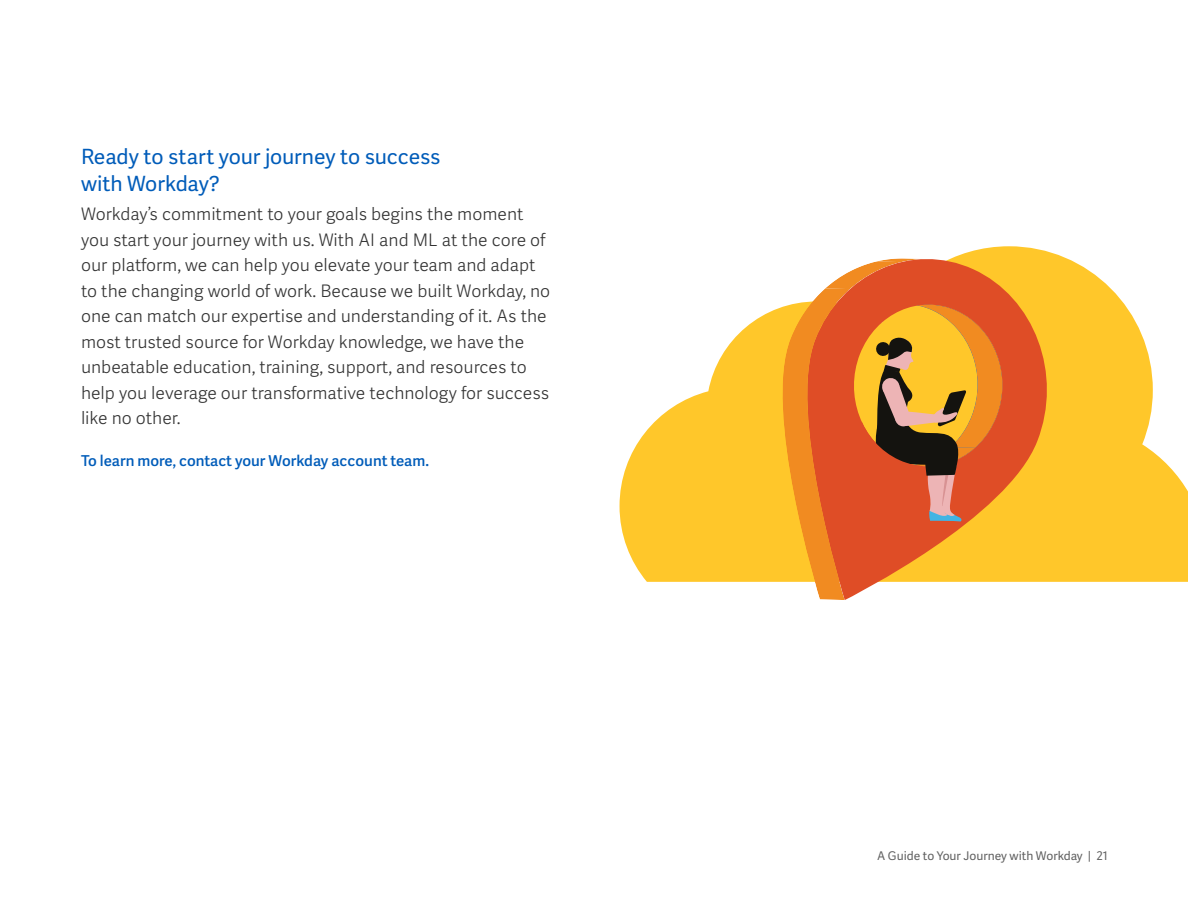
<style>
.page{position:relative;width:1188px;height:918px;background:#fff}
.page>*{position:absolute;margin:0;border:0;box-sizing:border-box;transform-origin:0 0}
.Heading_1{font:21px/27px "Workday Adelle Sans";letter-spacing:-.005em;color:#005cb9}
.Body__Intro{font:300 17.25px/25.5px "Workday Adelle Sans";color:#333}
.Heading_2{font:500 15px "Workday Adelle Sans";color:#005cb9}
.t1{font:12px "Workday Adelle Sans";color:#616161}
</style>
<div class="page">
<svg style="left:620px;top:257px;width:568px;height:325px;fill:#ffc72a"></svg>
<svg style="left:787px;top:246px;width:276px;height:336px;background:#f7b343"></svg>
<svg style="left:763px;top:258px;width:250px;height:342px;background:#e3893c"></svg>
<p class="Heading_1" style="left:81px;top:144px;width:361px">Ready to start your journey to success with Workday?</p>
<p class="Body__Intro" style="left:81px;top:202px;width:471px">Workday’s commitment to your goals begins the moment you start your journey with us. With AI and ML at the core of our platform, we can help you elevate your team and adapt to the changing world of work. Because we built Workday, no one can match our expertise and understanding of it. As the most trusted source for Workday knowledge, we have the unbeatable education, training, support, and resources to help you leverage our transformative technology for success like no other.</p>
<p class="Heading_2" style="left:81px;top:452px;width:350px">To learn more, contact your Workday account team.</p>
<p class="t1" style="left:877px;top:849px;width:232px">A Guide to Your Journey with Workday | 21</p>
</div>
